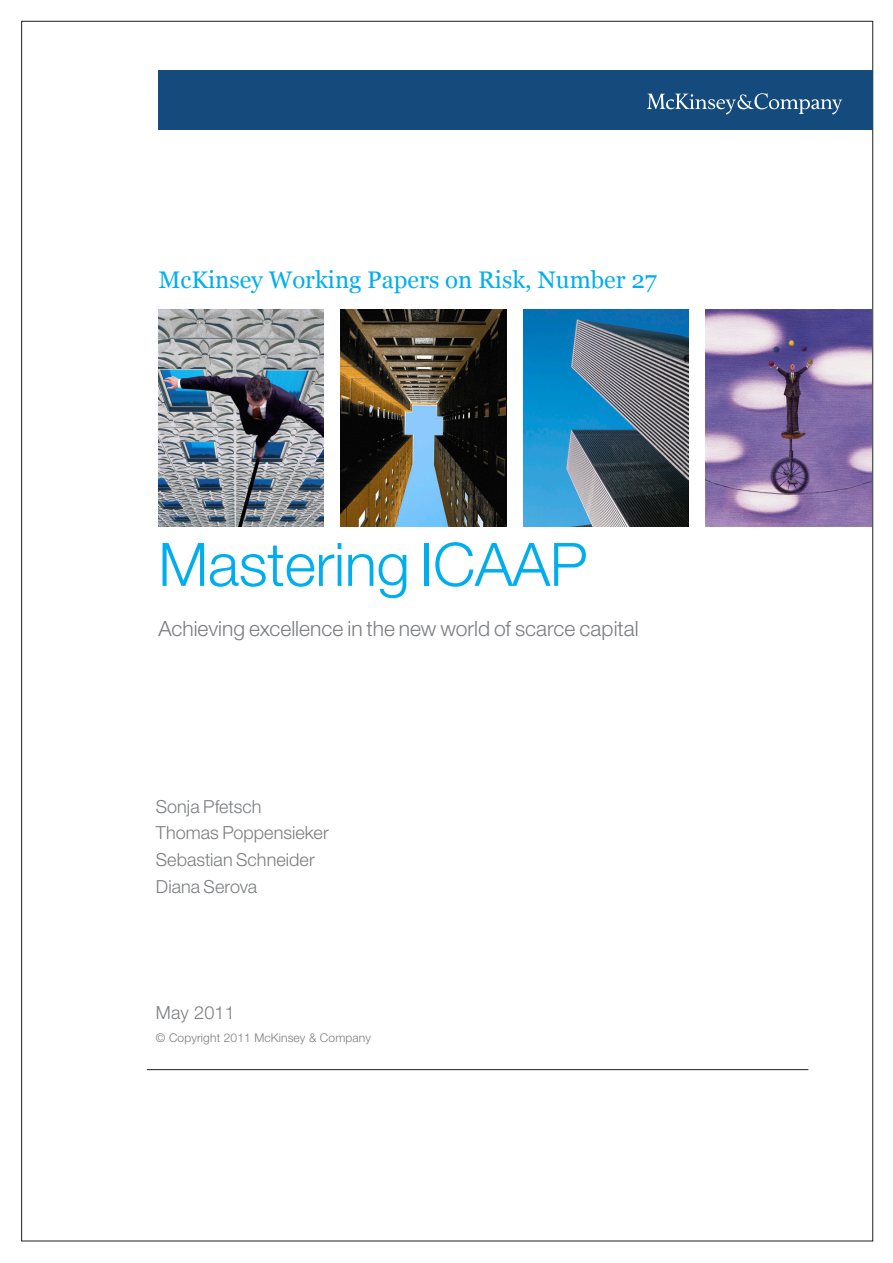
<style>
.page{position:relative;width:893px;height:1263px;background:#fff}
.page>*{position:absolute;margin:0;border:0;box-sizing:border-box;transform-origin:0 0}
.article_title{font:300 60px "Helvetica Neue LT Std";letter-spacing:-.005em;color:#00aeef}
.Cover_Publication_ti{font:24px "Georgia";color:#00aeef}
.subtitle{font:300 21px "Helvetica Neue LT Std";color:#7a7c7f}
.authors_on_cover_pag{font:300 18px "Helvetica Neue LT Std";letter-spacing:.005em;color:#7a7c7f}
.t1{font:300 12px "Helvetica Neue LT Std";letter-spacing:.01em;color:#7a7c7f}
</style>
<div class="page">
<img style="left:523px;top:310px;width:166px;height:216px">
<img style="left:705px;top:310px;width:166px;height:216px">
<img style="left:341px;top:310px;width:165px;height:216px">
<img style="left:158px;top:310px;width:166px;height:216px">
<div style="left:159px;top:71px;width:714px;height:59px;background:#144a7c"></div>
<svg style="left:647px;top:93px;width:195px;height:22px"></svg>
<hr style="left:147px;top:1069px;width:661px;height:1px;background:#231f20">
<p class="Cover_Publication_ti" style="left:158px;top:266px;width:500px">McKinsey Working Papers on Risk, Number 27</p>
<p class="article_title" style="left:158px;top:528px;width:431px">Mastering ICAAP</p>
<p class="subtitle" style="left:158px;top:615px;width:482px">Achieving excellence in the new world of scarce capital</p>
<p class="authors_on_cover_pag" style="left:156px;top:795px;width:107px">Sonja Pfetsch</p>
<p class="authors_on_cover_pag" style="left:156px;top:822px;width:174px">Thomas Poppensieker</p>
<p class="authors_on_cover_pag" style="left:156px;top:849px;width:160px">Sebastian Schneider</p>
<p class="authors_on_cover_pag" style="left:156px;top:875px;width:103px">Diana Serova</p>
<p class="authors_on_cover_pag" style="left:156px;top:1002px;width:80px">May 2011</p>
<p class="t1" style="left:156px;top:1031px;width:217px">© Copyright 2011 McKinsey &amp; Company</p>
</div>
